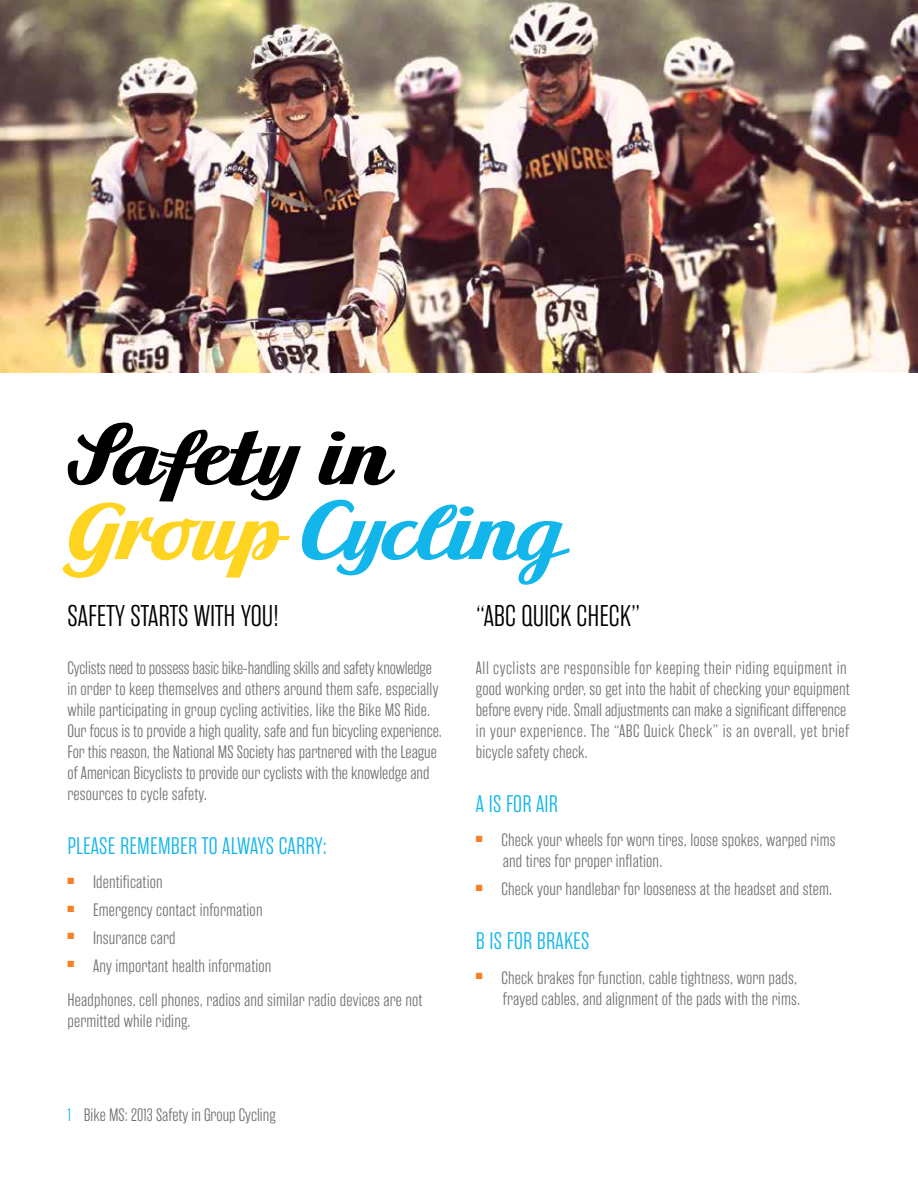
<style>
.page{position:relative;width:918px;height:1188px;background:#fff}
.page>*{position:absolute;margin:0;border:0;box-sizing:border-box;transform-origin:0 0}
.t1{font:105px/75px "Zierfische";color:#000}
.t2{font:300 30px "Rama Gothic E";color:#000}
.t3{font:300 24px "Rama Gothic E";letter-spacing:.01em;color:#13b6ea}
.t4{font:300 18px/21px "Rama Gothic E";letter-spacing:.01em;color:#717073}
.s1{color:#ffd420}
.s2{color:#13b6ea}
</style>
<div class="page">
<img style="left:0;top:0;width:918px;height:372px">
<h1 class="t1" style="left:68px;top:418px;width:497px">Safety in<br><span class="s1">Group</span> <span class="s2">Cycling</span></h1>
<h2 class="t2" style="left:68px;top:600px;width:213px">Safety Starts with You!</h2>
<p class="t4" style="left:68px;top:657px;width:376px">Cyclists need to possess basic bike-handling skills and safety knowledge in order to keep themselves and others around them safe, especially while participating in group cycling activities, like the Bike MS Ride.<br>Our focus is to provide a high quality, safe and fun bicycling experience.<br>For this reason, the National MS Society has partnered with the League of American Bicyclists to provide our cyclists with the knowledge and resources to cycle safety.</p>
<h3 class="t3" style="left:68px;top:833px;width:261px">Please remember to always carry:</h3>
<p class="t4" style="left:68px;top:872px;width:97px"><sup>■</sup> Identification</p>
<p class="t4" style="left:68px;top:900px;width:197px"><sup>■</sup> Emergency contact information</p>
<p class="t4" style="left:68px;top:927px;width:110px"><sup>■</sup> Insurance card</p>
<p class="t4" style="left:67px;top:948px;width:357px;line-height:34.5px"><sup>■</sup> Any important health information<br>Headphones, cell phones, radios and similar radio devices are not</p>
<p class="t4" style="left:67px;top:1011px;width:125px">permitted while riding.</p>
<h2 class="t2" style="left:476px;top:600px;width:166px">“ABC Quick Check”</h2>
<p class="t4" style="left:476px;top:657px;width:375px">All cyclists are responsible for keeping their riding equipment in good working order, so get into the habit of checking your equipment before every ride. Small adjustments can make a significant difference in your experience. The “ABC Quick Check” is an overall, yet brief bicycle safety check.</p>
<h3 class="t3" style="left:476px;top:791px;width:84px">A is for air</h3>
<p class="t4" style="left:503px;top:830px;width:334px;text-indent:-27px"><sup>■</sup> Check your wheels for worn tires, loose spokes, warped rims and tires for proper inflation.</p>
<p class="t4" style="left:476px;top:879px;width:358px"><sup>■</sup> Check your handlebar for looseness at the headset and stem.</p>
<h3 class="t3" style="left:476px;top:928px;width:113px">B is for brakes</h3>
<p class="t4" style="left:476px;top:967px;width:326px;text-align:right"><sup>■</sup> Check brakes for function, cable tightness, worn pads, frayed cables, and alignment of the pads with the rims.</p>
<p class="t4" style="left:68px;top:1104px;width:210px"><span class="s2">1</span> Bike MS: 2013 Safety in Group Cycling</p>
</div>
